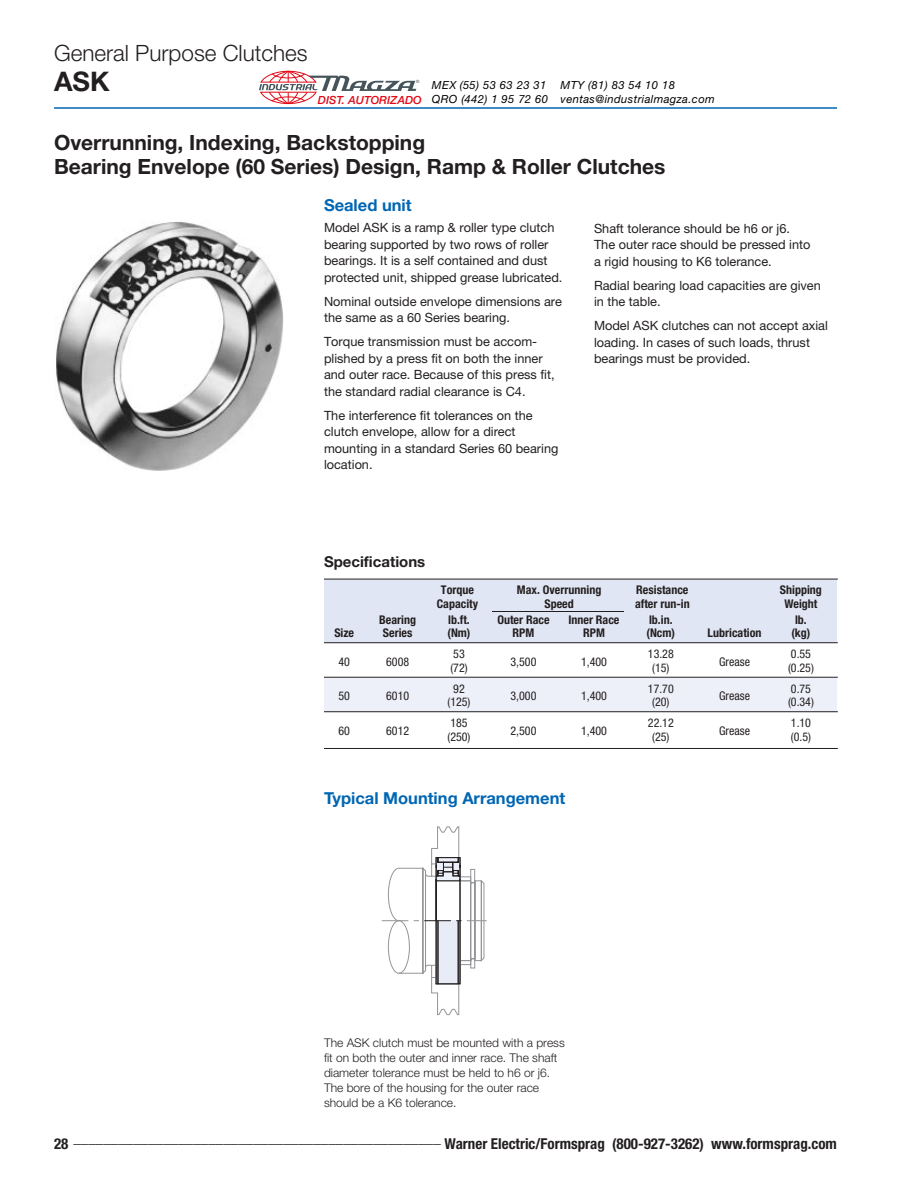
<style>
.page{position:relative;width:918px;height:1188px;background:#fff}
.page>*{position:absolute;margin:0;border:0;box-sizing:border-box;transform-origin:0 0}
.t1{font:700 27px "Helvetica Neue";color:#231f20}
.t2{font:300 22.5px "Helvetica Neue";color:#231f20}
.t3{font:700 21px/24px "Helvetica Neue";color:#231f20}
.t4{font:700 16.5px "Helvetica Neue";color:#0066b3}
.t5{font:700 condensed 15px "Helvetica Neue";color:#231f20}
.t6{font:700 15px "Helvetica Neue";color:#231f20}
.t7{font:12.75px/16.5px "Helvetica Neue";color:#231f20}
.t8{font:300 12px/15px "Helvetica Neue";color:#231f20}
.t9{font:700 condensed 12px "Helvetica Neue";color:#231f20}
.t10{font:condensed 12px "Helvetica Neue";color:#231f20}
.t11{font:italic 11.25px/14px "Helvetica Neue";letter-spacing:.035em;color:#000}
.t12{font:italic 500 11.25px "Helvetica Neue";color:#e20916}
.t13{font:4.5px "Arial";color:#44545a}
</style>
<div class="page">
<hr style="left:54px;top:107px;width:783px;height:2px;background:#0066b3">
<svg style="left:382px;top:826px;width:105px;height:189px"></svg>
<img style="left:56px;top:222px;width:228px;height:249px">
<div style="left:324px;top:678px;width:513px;height:34px;background:#eef0f9"></div>
<div style="left:324px;top:579px;width:513px;height:64px;background:#e1e6f4"></div>
<hr style="left:492px;top:611px;width:132px;height:1px;background:#231f20">
<hr style="left:324px;top:579px;width:514px;height:1px;background:#231f20">
<hr style="left:324px;top:642px;width:514px;height:1px;background:#231f20">
<hr style="left:324px;top:677px;width:514px;height:1px;background:#231f20">
<hr style="left:324px;top:711px;width:514px;height:1px;background:#231f20">
<hr style="left:324px;top:748px;width:514px;height:1px;background:#231f20">
<svg style="left:259px;top:70px;width:157px;height:35px"></svg>
<h2 class="t2" style="left:54px;top:45px;width:255px">General Purpose Clutches</h2>
<h1 class="t1" style="left:54px;top:72px;width:57px">ASK</h1>
<p class="t13" style="left:416px;top:79px;width:5px">®</p>
<p class="t12" style="left:318px;top:94px;width:105px">DIST. AUTORIZADO</p>
<p class="t11" style="left:432px;top:79px;width:118px">MEX (55) 53 63 23 31<br>QRO (442) 1 95 72 60</p>
<p class="t11" style="left:561px;top:79px;width:156px">MTY (81) 83 54 10 18 ventas@industrialmagza.com</p>
<h3 class="t3" style="left:54px;top:132px;width:613px">Overrunning, Indexing, Backstopping<br>Bearing Envelope (60 Series) Design, Ramp &amp; Roller Clutches</h3>
<p class="t4" style="left:324px;top:199px;width:89px">Sealed unit</p>
<p class="t7" style="left:324px;top:221px;width:240px">Model ASK is a ramp &amp; roller type clutch bearing supported by two rows of roller bearings. It is a self contained and dust protected unit, shipped grease lubricated.</p>
<p class="t7" style="left:324px;top:294px;width:240px">Nominal outside envelope dimensions are the same as a 60 Series bearing.</p>
<p class="t7" style="left:324px;top:335px;width:232px">Torque transmission must be accom&shy;plished by a press fit on both the inner and outer race. Because of this press fit, the standard radial clearance is C4.</p>
<p class="t7" style="left:324px;top:408px;width:236px">The interference fit tolerances on the clutch envelope, allow for a direct mounting in a standard Series 60 bearing location.</p>
<p class="t7" style="left:594px;top:221px;width:218px">Shaft tolerance should be h6 or j6.<br>The outer race should be pressed into a rigid housing to K6 tolerance.</p>
<p class="t7" style="left:594px;top:278px;width:228px">Radial bearing load capacities are given in the table.</p>
<p class="t7" style="left:594px;top:319px;width:235px">Model ASK clutches can not accept axial loading. In cases of such loads, thrust bearings must be provided.</p>
<p class="t6" style="left:324px;top:556px;width:103px">Specifications</p>
<p class="t9" style="left:441px;top:586px;width:35px">Torque</p>
<p class="t9" style="left:517px;top:586px;width:86px">Max. Overrunning</p>
<p class="t9" style="left:636px;top:586px;width:54px">Resistance</p>
<p class="t9" style="left:780px;top:586px;width:43px">Shipping</p>
<p class="t9" style="left:437px;top:599px;width:43px">Capacity</p>
<p class="t9" style="left:545px;top:599px;width:31px">Speed</p>
<p class="t9" style="left:635px;top:599px;width:56px">after run-in</p>
<p class="t9" style="left:784px;top:599px;width:35px">Weight</p>
<p class="t9" style="left:379px;top:615px;width:38px">Bearing</p>
<p class="t9" style="left:448px;top:615px;width:23px">lb.ft.</p>
<p class="t9" style="left:497px;top:615px;width:54px">Outer Race</p>
<p class="t9" style="left:568px;top:615px;width:53px">Inner Race</p>
<p class="t9" style="left:649px;top:615px;width:25px">lb.in.</p>
<p class="t9" style="left:795px;top:615px;width:13px">lb.</p>
<p class="t9" style="left:334px;top:629px;width:21px">Size</p>
<p class="t9" style="left:383px;top:629px;width:31px">Series</p>
<p class="t9" style="left:447px;top:629px;width:25px">(Nm)</p>
<p class="t9" style="left:513px;top:629px;width:23px">RPM</p>
<p class="t9" style="left:583px;top:629px;width:23px">RPM</p>
<p class="t9" style="left:647px;top:629px;width:30px">(Ncm)</p>
<p class="t9" style="left:708px;top:629px;width:55px">Lubrication</p>
<p class="t9" style="left:791px;top:629px;width:21px">(kg)</p>
<p class="t10" style="left:338px;top:657px;width:13px">40</p>
<p class="t10" style="left:386px;top:657px;width:25px">6008</p>
<p class="t10" style="left:453px;top:650px;width:13px">53</p>
<p class="t10" style="left:648px;top:650px;width:27px">13.28</p>
<p class="t10" style="left:791px;top:650px;width:22px">0.55</p>
<p class="t10" style="left:719px;top:657px;width:32px">Grease</p>
<p class="t10" style="left:511px;top:657px;width:27px">3,500</p>
<p class="t10" style="left:581px;top:657px;width:27px">1,400</p>
<p class="t10" style="left:450px;top:663px;width:19px">(72)</p>
<p class="t10" style="left:652px;top:663px;width:19px">(15)</p>
<p class="t10" style="left:788px;top:663px;width:27px">(0.25)</p>
<p class="t10" style="left:338px;top:692px;width:13px">50</p>
<p class="t10" style="left:386px;top:692px;width:25px">6010</p>
<p class="t10" style="left:338px;top:726px;width:13px">60</p>
<p class="t10" style="left:386px;top:726px;width:25px">6012</p>
<p class="t10" style="left:453px;top:684px;width:13px">92</p>
<p class="t10" style="left:648px;top:684px;width:27px">17.70</p>
<p class="t10" style="left:791px;top:684px;width:22px">0.75</p>
<p class="t10" style="left:719px;top:692px;width:32px">Grease</p>
<p class="t10" style="left:511px;top:692px;width:27px">3,000</p>
<p class="t10" style="left:581px;top:692px;width:27px">1,400</p>
<p class="t10" style="left:447px;top:698px;width:25px">(125)</p>
<p class="t10" style="left:652px;top:698px;width:19px">(20)</p>
<p class="t10" style="left:788px;top:698px;width:27px">(0.34)</p>
<p class="t10" style="left:450px;top:719px;width:19px">185</p>
<p class="t10" style="left:648px;top:719px;width:27px">22.12</p>
<p class="t10" style="left:791px;top:719px;width:22px">1.10</p>
<p class="t10" style="left:719px;top:726px;width:32px">Grease</p>
<p class="t10" style="left:511px;top:726px;width:27px">2,500</p>
<p class="t10" style="left:581px;top:726px;width:27px">1,400</p>
<p class="t10" style="left:447px;top:732px;width:25px">(250)</p>
<p class="t10" style="left:652px;top:732px;width:19px">(25)</p>
<p class="t10" style="left:791px;top:732px;width:22px">(0.5)</p>
<p class="t4" style="left:324px;top:792px;width:243px">Typical Mounting Arrangement</p>
<p class="t8" style="left:324px;top:1036px;width:242px">The ASK clutch must be mounted with a press fit on both the outer and inner race. The shaft diameter tolerance must be held to h6 or j6.<br>The bore of the housing for the outer race should be a K6 tolerance.</p>
<p class="t5" style="left:54px;top:1138px;width:784px">28 _________________________________________________ Warner Electric/Formsprag (800-927-3262) www.formsprag.com</p>
</div>
